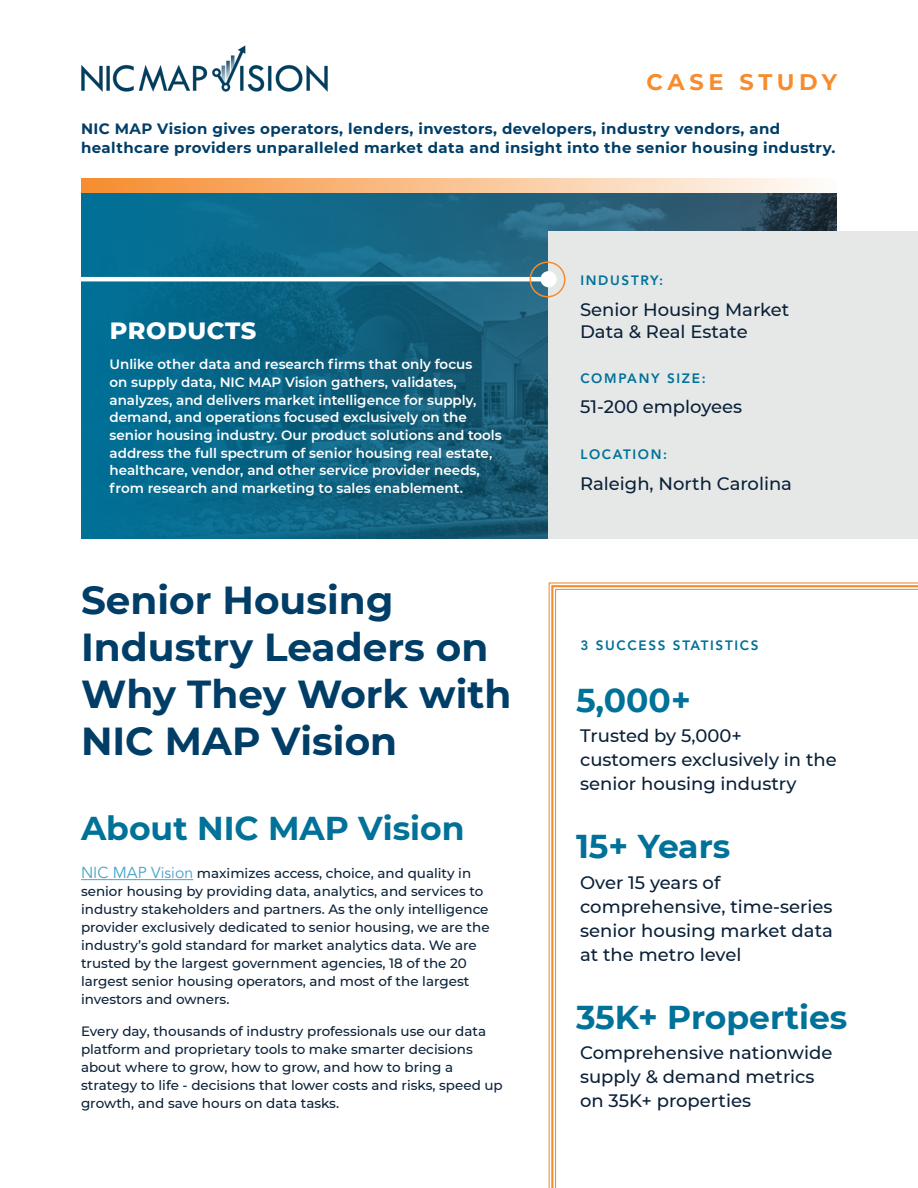
<style>
.page{position:relative;width:918px;height:1188px;background:#fff}
.page>*{position:absolute;margin:0;border:0;box-sizing:border-box;transform-origin:0 0}
.t1{font:700 39px/46.8px "Montserrat";color:#003e67}
.t2{font:700 33px "Montserrat";color:#007198}
.t3{font:800 24px "Montserrat";letter-spacing:.025em;color:#fff}
.t4{font:700 22.5px "Montserrat";letter-spacing:.2em;color:#f68c2e}
.t5{font:500 18px/24px "Montserrat";color:#0a2138}
.t6{font:700 15px/18.8px "Montserrat";letter-spacing:.025em;color:#003e67}
.t7{font:500 13.5px/18px "Montserrat";color:#0a2138}
.t8{font:600 13.5px/17.7px "Montserrat";color:#fff}
.t9{font:800 13.5px "Avenir LT Std";letter-spacing:.125em;color:#007198}
.s1{font-family:"Avenir LT Std";font-weight:400;font-size:15.75px;color:#47a3c9}
</style>
<div class="page">
<svg style="left:555px;top:589px;width:363px;height:599px"></svg>
<div style="left:81px;top:179px;width:756px;height:34px;background:linear-gradient(to right,#f68c2f,#fefcfb)"></div>
<img style="left:81px;top:45px;width:247px;height:47px">
<svg style="left:81px;top:193px;width:756px;height:346px;background:#106483"></svg>
<div style="left:549px;top:231px;width:369px;height:308px;background:#e6e8e8"></div>
<hr style="left:81px;top:879px;width:112px;height:1px;background:#47a3c9">
<hr style="left:66px;top:277px;width:483px;height:4px;background:#fff">
<div style="left:540px;top:271px;width:17px;height:16px;background:#fff;border-radius:50%"></div>
<div style="left:530px;top:261px;width:36px;height:36px;border:2px solid #f68c2e;border-radius:50%"></div>
<h3 class="t4" style="left:647px;top:66px;width:192px">CASE STUDY</h3>
<p class="t6" style="left:81px;top:118px;width:756px">NIC MAP Vision gives operators, lenders, investors, developers, industry vendors, and healthcare providers unparalleled market data and insight into the senior housing industry.</p>
<h3 class="t3" style="left:110px;top:313px;width:148px">PRODUCTS</h3>
<p class="t8" style="left:110px;top:355px;width:394px">Unlike other data and research firms that only focus<br>on supply data, NIC MAP Vision gathers, validates, analyzes, and delivers market intelligence for supply, demand, and operations focused exclusively on the senior housing industry. Our product solutions and tools address the full spectrum of senior housing real estate, healthcare, vendor, and other service provider needs, from research and marketing to sales enablement.</p>
<h1 class="t1" style="left:81px;top:575px;width:432px">Senior Housing<br>Industry Leaders on<br>Why They Work with<br>NIC MAP Vision</h1>
<h2 class="t2" style="left:81px;top:804px;width:385px">About NIC MAP Vision</h2>
<p class="t7" style="left:81px;top:864px;width:410px"><span class="s1">NIC MAP Vision</span> maximizes access, choice, and quality in senior housing by providing data, analytics, and services to industry stakeholders and partners. As the only intelligence provider exclusively dedicated to senior housing, we are the industry’s gold standard for market analytics data. We are trusted by the largest government agencies, 18 of the 20 largest senior housing operators, and most of the largest investors and owners.</p>
<p class="t7" style="left:81px;top:1021px;width:423px">Every day, thousands of industry professionals use our data platform and proprietary tools to make smarter decisions about where to grow, how to grow, and how to bring a strategy to life - decisions that lower costs and risks, speed up growth, and save hours on data tasks.</p>
<p class="t9" style="left:580px;top:273px;width:84px">INDUSTRY:</p>
<h3 class="t5" style="left:580px;top:297px;width:211px;line-height:22.5px">Senior Housing Market<br>Data &amp; Real Estate</h3>
<p class="t9" style="left:580px;top:370px;width:127px">COMPANY SIZE:</p>
<h3 class="t5" style="left:580px;top:394px;width:164px">51-200 employees</h3>
<p class="t9" style="left:580px;top:447px;width:88px">LOCATION:</p>
<h3 class="t5" style="left:580px;top:470px;width:213px">Raleigh, North Carolina</h3>
<p class="t9" style="left:580px;top:637px;width:180px">3 SUCCESS STATISTICS</p>
<h2 class="t2" style="left:576px;top:676px;width:116px">5,000+</h2>
<h3 class="t5" style="left:580px;top:723px;width:258px">Trusted by 5,000+ customers exclusively in the senior housing industry</h3>
<h2 class="t2" style="left:576px;top:823px;width:156px">15+ Years</h2>
<h3 class="t5" style="left:580px;top:870px;width:254px">Over 15 years of comprehensive, time-series senior housing market data at the metro level</h3>
<h2 class="t2" style="left:576px;top:993px;width:273px">35K+ Properties</h2>
<h3 class="t5" style="left:580px;top:1040px;width:254px">Comprehensive nationwide supply &amp; demand metrics on 35K+ properties</h3>
</div>
